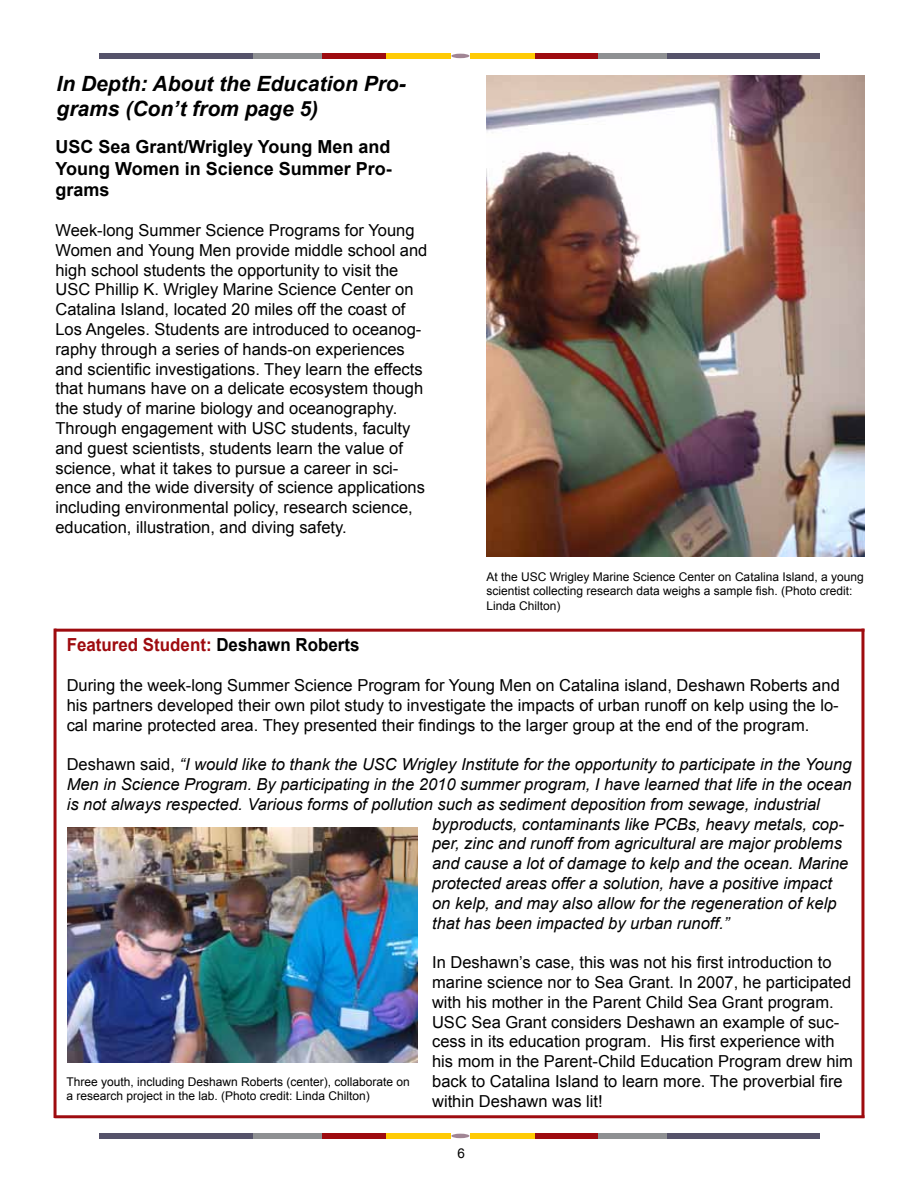
<style>
.page{position:relative;width:918px;height:1188px;background:#fff}
.page>*{position:absolute;margin:0;border:0;box-sizing:border-box;transform-origin:0 0}
.t1{font:italic 700 21px/25.2px "Arial";color:#000}
.t2{font:700 18px/21.6px "Arial";color:#000;text-align:justify}
.t3{font:700 18px "Arial";color:#9e0b0f;scale:.94 1}
.t4{font:16.5px/19.8px "Arial";color:#000}
.t5{font:italic 16.5px "Arial";color:#000}
.t6{font:13.5px "Arial";color:#000}
.t7{font:12px/14.4px "Arial";color:#000}
.s1{color:#000}
.s2{font-style:normal}
</style>
<div class="page">
<img style="left:68px;top:827px;width:349px;height:235px">
<img style="left:486px;top:75px;width:378px;height:482px">
<div style="left:663px;top:1133px;width:157px;height:6px;background:#55536a"></div>
<div style="left:598px;top:1133px;width:68px;height:6px;background:#8e9092"></div>
<div style="left:533px;top:1133px;width:65px;height:6px;background:#9e0b0f"></div>
<div style="left:470px;top:1133px;width:65px;height:6px;background:#ffcb05"></div>
<hr style="left:451px;top:1134px;width:18px;height:4px;background:#a18594;border-radius:50%">
<div style="left:100px;top:1133px;width:156px;height:6px;background:#55536a"></div>
<div style="left:253px;top:1133px;width:69px;height:6px;background:#8e9092"></div>
<div style="left:322px;top:1133px;width:65px;height:6px;background:#9e0b0f"></div>
<div style="left:386px;top:1133px;width:65px;height:6px;background:#ffcb05"></div>
<div style="left:663px;top:53px;width:157px;height:6px;background:#55536a"></div>
<div style="left:598px;top:53px;width:68px;height:6px;background:#8e9092"></div>
<div style="left:533px;top:53px;width:65px;height:6px;background:#9e0b0f"></div>
<div style="left:470px;top:53px;width:65px;height:6px;background:#ffcb05"></div>
<hr style="left:451px;top:54px;width:18px;height:4px;background:#a18594;border-radius:50%">
<div style="left:100px;top:53px;width:156px;height:6px;background:#55536a"></div>
<div style="left:253px;top:53px;width:69px;height:6px;background:#8e9092"></div>
<div style="left:322px;top:53px;width:65px;height:6px;background:#9e0b0f"></div>
<div style="left:386px;top:53px;width:65px;height:6px;background:#ffcb05"></div>
<hr style="left:54px;top:629px;width:810px;height:3px;background:#9e0b0f">
<hr style="left:54px;top:1115px;width:810px;height:3px;background:#9e0b0f">
<hr style="left:54px;top:629px;width:3px;height:489px;background:#9e0b0f">
<hr style="left:861px;top:629px;width:3px;height:489px;background:#9e0b0f">
<p class="t1" style="left:57px;top:72px;width:351px">In Depth: About the Education Pro&shy;grams (Con’t from page 5)</p>
<p class="t2" style="left:55px;top:137px;width:338px">USC Sea Grant/Wrigley Young Men and Young Women in Science Summer Pro&shy;grams</p>
<p class="t4" style="left:55px;top:221px;width:374px">Week-long Summer Science Programs for Young Women and Young Men provide middle school and high school students the opportunity to visit the USC Phillip K. Wrigley Marine Science Center on Catalina Island, located 20 miles off the coast of Los Angeles. Students are introduced to oceanog&shy;raphy through a series of hands-on experiences and scientific investigations. They learn the effects that humans have on a delicate ecosystem though the study of marine biology and oceanography.<br>Through engagement with USC students, faculty and guest scientists, students learn the value of science, what it takes to pursue a career in sci&shy;ence and the wide diversity of science applications including environmental policy, research science, education, illustration, and diving safety.</p>
<p class="t7" style="left:486px;top:569px;width:379px">At the USC Wrigley Marine Science Center on Catalina Island, a young scientist collecting research data weighs a sample fish. (Photo credit:<br>Linda Chilton)</p>
<p class="t3" style="left:67px;top:633px;width:313px">Featured Student: <span class="s1">Deshawn Roberts</span></p>
<p class="t4" style="left:67px;top:675px;width:775px;text-align:justify">During the week-long Summer Science Program for Young Men on Catalina island, Deshawn Roberts and his partners developed their own pilot study to investigate the impacts of urban runoff on kelp using the lo&shy;cal marine protected area. They presented their findings to the larger group at the end of the program.</p>
<p class="t5" style="left:67px;top:754px;width:786px"><span class="s2">Deshawn said,</span> “I would like to thank the USC Wrigley Institute for the opportunity to participate in the Young</p>
<p class="t5" style="left:67px;top:774px;width:787px">Men in Science Program. By participating in the 2010 summer program, I have learned that life in the ocean</p>
<p class="t5" style="left:67px;top:793px;width:755px">is not always respected. Various forms of pollution such as sediment deposition from sewage, industrial</p>
<p class="t5" style="left:432px;top:813px;width:413px">byproducts, contaminants like PCBs, heavy metals, cop-</p>
<p class="t5" style="left:432px;top:833px;width:411px">per, zinc and runoff from agricultural are major problems</p>
<p class="t5" style="left:432px;top:853px;width:418px">and cause a lot of damage to kelp and the ocean. Marine</p>
<p class="t5" style="left:432px;top:873px;width:401px">protected areas offer a solution, have a positive impact</p>
<p class="t5" style="left:432px;top:892px;width:406px">on kelp, and may also allow for the regeneration of kelp</p>
<p class="t5" style="left:432px;top:912px;width:299px">that has been impacted by urban runoff.”</p>
<p class="t4" style="left:432px;top:953px;width:422px">In Deshawn’s case, this was not his first introduction to marine science nor to Sea Grant. In 2007, he participated with his mother in the Parent Child Sea Grant program.<br>USC Sea Grant considers Deshawn an example of suc&shy;cess in its education program. His first experience with his mom in the Parent-Child Education Program drew him back to Catalina Island to learn more. The proverbial fire within Deshawn was lit!</p>
<p class="t7" style="left:66px;top:1074px;width:345px">Three youth, including Deshawn Roberts (center), collaborate on a research project in the lab. (Photo credit: Linda Chilton)</p>
<p class="t6" style="left:458px;top:1144px;width:9px">6</p>
</div>
